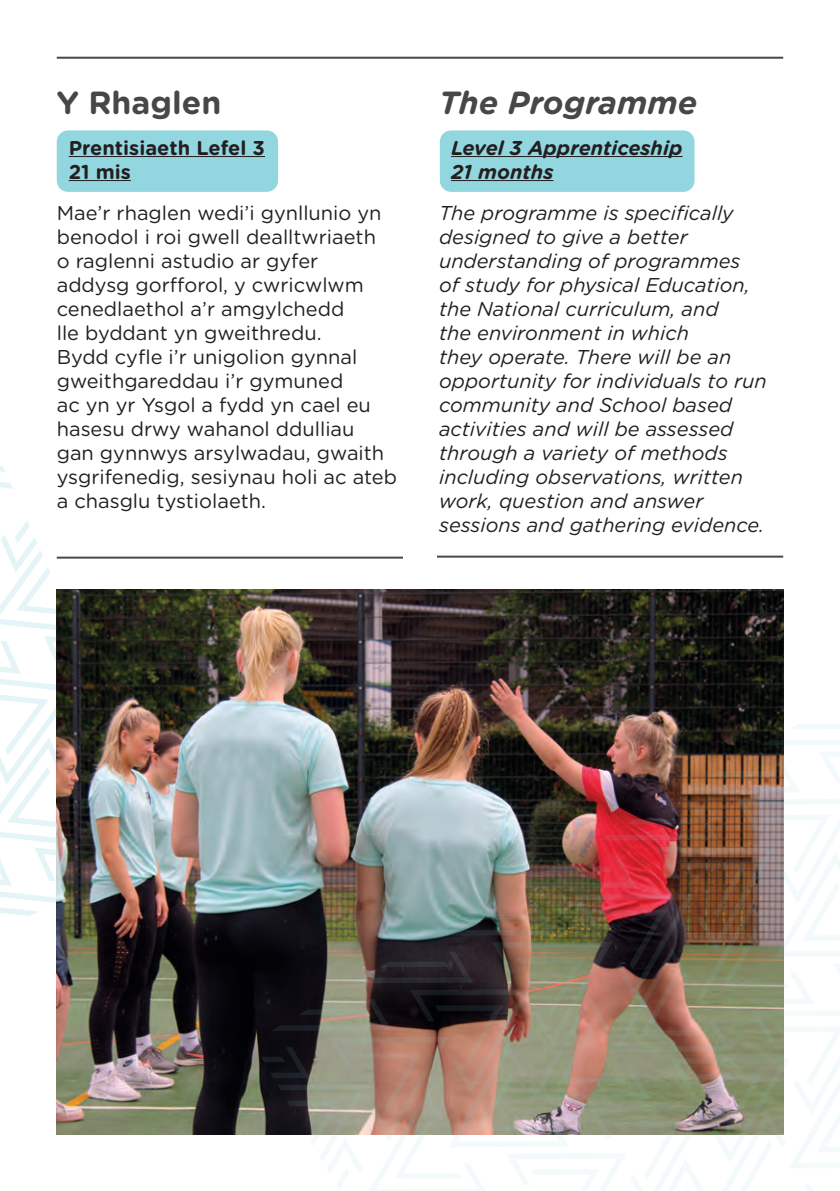
<style>
.page{position:relative;width:840px;height:1191px;background:#fff}
.page>*{position:absolute;margin:0;border:0;box-sizing:border-box;transform-origin:0 0}
.t1{font:italic 700 32px "Gotham Rounded";color:#464748}
.t2{font:700 32px "Gotham Rounded";color:#464748}
.t3{font:italic 20px/24px "Gotham Rounded";color:#231f20}
.t4{font:20px/24px "Gotham Rounded";color:#231f20}
.t5{font:italic 700 20px/24px "Gotham Rounded";color:#231f20}
.t6{font:700 20px/24px "Gotham Rounded";color:#231f20}
</style>
<div class="page">
<svg style="left:0;top:466px;width:167px;height:453px"></svg>
<div style="left:439px;top:130px;width:255px;height:62px;background:#92d6e0;border-radius:11px"></div>
<div style="left:57px;top:130px;width:221px;height:62px;background:#92d6e0;border-radius:11px"></div>
<hr style="left:69px;top:156px;width:196px;height:1px;background:#231f20">
<hr style="left:69px;top:180px;width:62px;height:1px;background:#231f20">
<hr style="left:451px;top:156px;width:231px;height:1px;background:#231f20">
<hr style="left:451px;top:180px;width:102px;height:1px;background:#231f20">
<hr style="left:57px;top:556px;width:346px;height:2px;background:#464748">
<hr style="left:437px;top:555px;width:345px;height:2px;background:#464748">
<hr style="left:57px;top:57px;width:725px;height:2px;background:#464748">
<img style="left:57px;top:590px;width:725px;height:544px">
<svg style="left:760px;top:713px;width:79px;height:32px"></svg>
<img style="left:261px;top:751px;width:578px;height:440px">
<h1 class="t2" style="left:57px;top:79px;width:166px">Y Rhaglen</h1>
<p class="t6" style="left:69px;top:135px;width:198px">Prentisiaeth Lefel 3<br>21 mis</p>
<p class="t4" style="left:57px;top:200px;width:341px">Mae’r rhaglen wedi’i gynllunio yn benodol i roi gwell dealltwriaeth<br>o raglenni astudio ar gyfer<br>addysg gorfforol, y cwricwlwm cenedlaethol a’r amgylchedd<br>lle byddant yn gweithredu.<br>Bydd cyfle i’r unigolion gynnal gweithgareddau i’r gymuned<br>ac yn yr Ysgol a fydd yn cael eu hasesu drwy wahanol ddulliau<br>gan gynnwys arsylwadau, gwaith ysgrifenedig, sesiynau holi ac ateb a chasglu tystiolaeth.</p>
<h1 class="t1" style="left:439px;top:79px;width:259px">The Programme</h1>
<p class="t5" style="left:451px;top:135px;width:233px">Level 3 Apprenticeship<br>21 months</p>
<p class="t3" style="left:439px;top:200px;width:329px">The programme is specifically designed to give a better understanding of programmes<br>of study for physical Education, the National curriculum, and<br>the environment in which<br>they operate. There will be an opportunity for individuals to run community and School based activities and will be assessed through a variety of methods including observations, written work, question and answer sessions and gathering evidence.</p>
</div>
